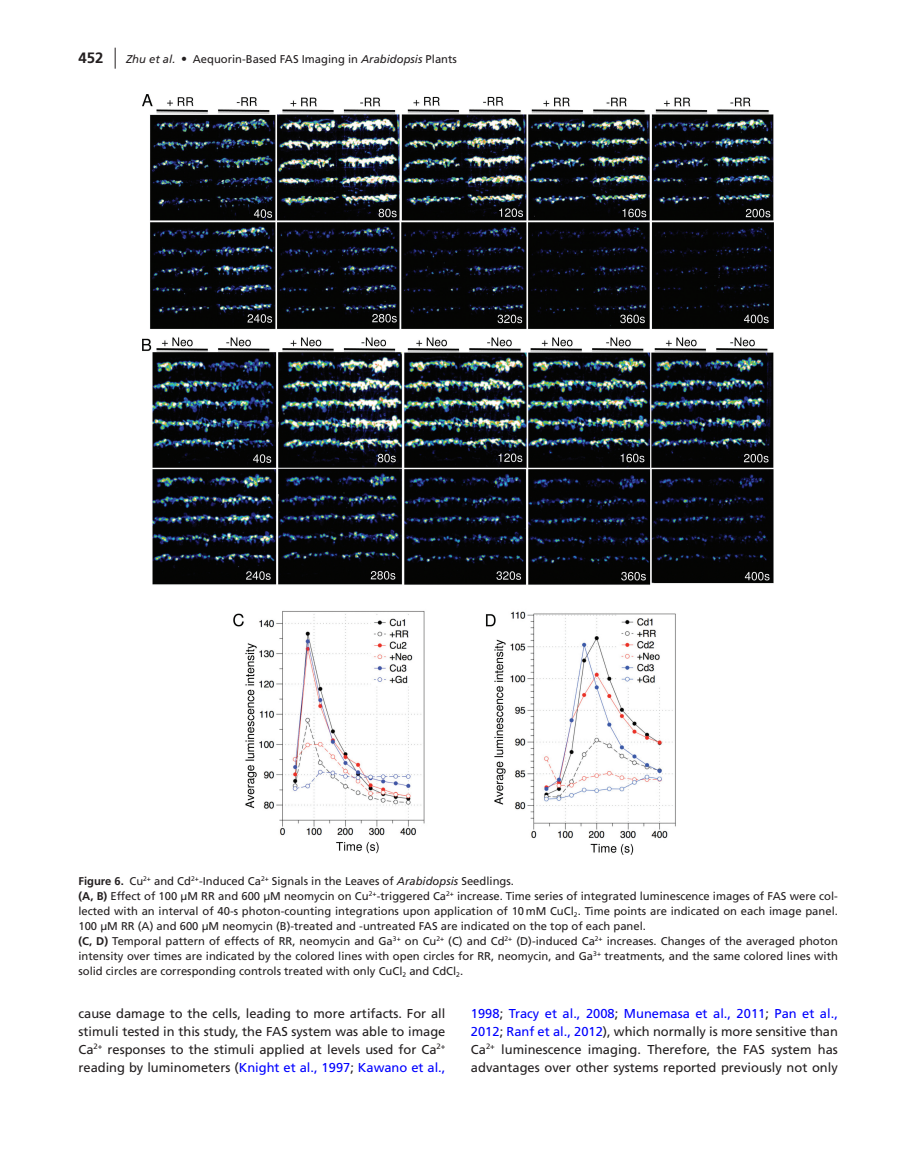
<style>
.page{position:relative;width:919px;height:1174px;background:#fff}
.page>*{position:absolute;margin:0;border:0;box-sizing:border-box;transform-origin:0 0}
.t1{font:700 15px "Frutiger LT Std";color:#231f20}
.t2{font:12.9px/18px "Frutiger LT Std";color:#231f20;text-align:justify}
.t3{font:11.25px/15px "Frutiger LT Std";color:#231f20}
.s1{font-style:italic}
.s2{font-size:12px}
.s3{font-weight:700}
.s4{color:#00f}
</style>
<div class="page">
<svg style="left:115px;top:48px;width:1px;height:21px"></svg>
<img style="left:143px;top:95px;width:630px;height:760px">
<h1 class="t1" style="left:78px;top:49px;width:27px">452</h1>
<p class="t3" style="left:126px;top:52px;width:332px"><span class="s1">Zhu et al.</span> <span class="s2">•</span> Aequorin-Based FAS Imaging in <span class="s1">Arabidopsis</span> Plants</p>
<p class="t3" style="left:78px;top:873px;width:761px"><span class="s3">Figure 6.</span> Cu<sup>2+</sup> and Cd<sup>2+</sup>-Induced Ca<sup>2+</sup> Signals in the Leaves of <span class="s1">Arabidopsis</span> Seedlings.<br><span class="s3">(A, B)</span> Effect of 100 µM RR and 600 µM neomycin on Cu<sup>2+</sup>-triggered Ca<sup>2+</sup> increase. Time series of integrated luminescence images of FAS were col&shy;lected with an interval of 40-s photon-counting integrations upon application of 10mM CuCl<sub>2</sub>. Time points are indicated on each image panel.<br>100 µM RR (A) and 600 µM neomycin (B)-treated and -untreated FAS are indicated on the top of each panel.<br><span class="s3">(C, D)</span> Temporal pattern of effects of RR, neomycin and Ga<sup>3+</sup> on Cu<sup>2+</sup> (C) and Cd<sup>2+</sup> (D)-induced Ca<sup>2+</sup> increases. Changes of the averaged photon intensity over times are indicated by the colored lines with open circles for RR, neomycin, and Ga<sup>3+</sup> treatments, and the same colored lines with solid circles are corresponding controls treated with only CuCl<sub>2</sub> and CdCl<sub>2</sub>.</p>
<p class="t2" style="left:78px;top:1004px;width:368px">cause damage to the cells, leading to more artifacts. For all stimuli tested in this study, the FAS system was able to image Ca<sup>2+</sup> responses to the stimuli applied at levels used for Ca<sup>2+ </sup>reading by luminometers (<span class="s4">Knight et al., 1997</span>; <span class="s4">Kawano et al.,</span></p>
<p class="t2" style="left:471px;top:1004px;width:368px"><span class="s4">1998</span>; <span class="s4">Tracy et al., 2008</span>; <span class="s4">Munemasa et al., 2011</span>; <span class="s4">Pan et al., 2012</span>; <span class="s4">Ranf et al., 2012</span>), which normally is more sensitive than Ca<sup>2+</sup> luminescence imaging. Therefore, the FAS system has advantages over other systems reported previously not only</p>
</div>
